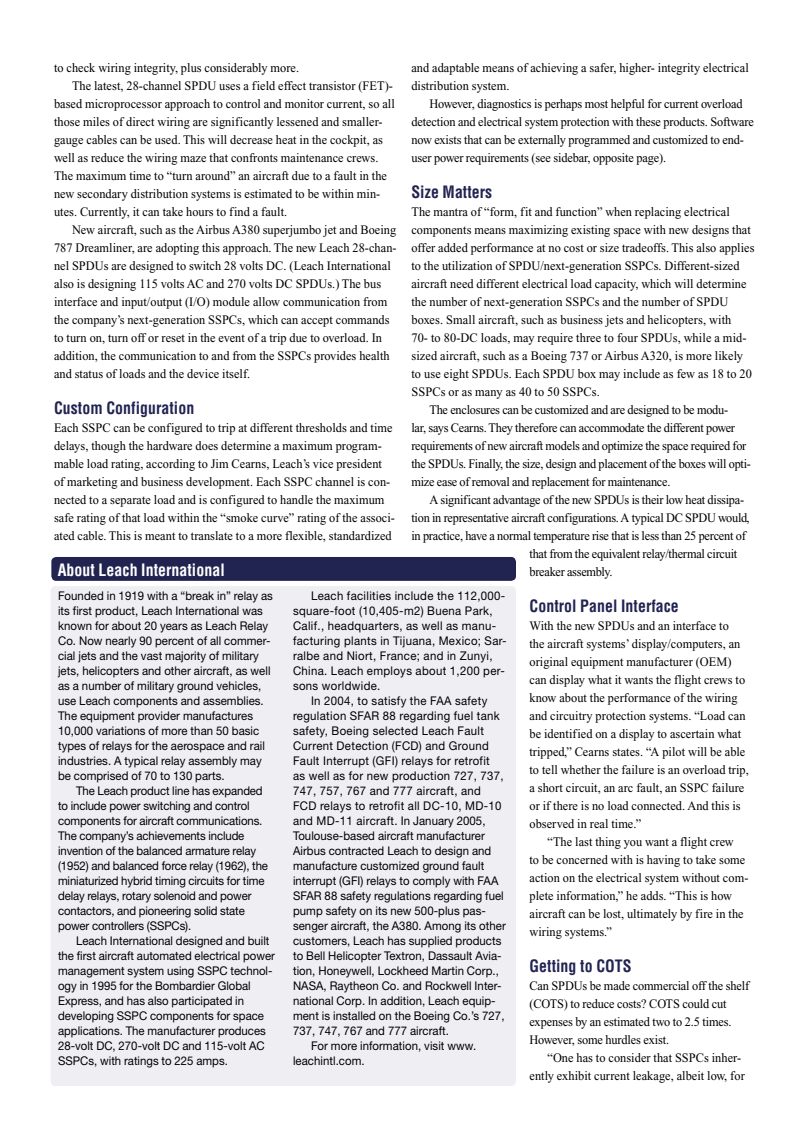
<style>
.page{position:relative;width:810px;height:1134px;background:#fff}
.page>*{position:absolute;margin:0;border:0;box-sizing:border-box;transform-origin:0 0}
.Subhead{font:700 condensed 16.65px "Helvetica";letter-spacing:.005em;color:#212351;scale:.95 1}
.Subhead-2{font:700 condensed 16.65px "Helvetica";letter-spacing:.005em;color:#fff;scale:.95 1}
.BodyText{font:12.9px/18px "Times New Roman";letter-spacing:-.01em;color:#000;scale:.95 1}
.BodyTextFirst{font:12.9px/18px "Times New Roman";letter-spacing:.005em;color:#000;scale:.95 1}
.Subhead-3{font:12.9px/18px "Times New Roman";letter-spacing:.005em;color:#000;scale:.95 1}
.Sidebartext{font:12px/15px "Helvetica Neue";letter-spacing:.005em;color:#000;scale:.95 1}
.Sidebartext-2{font:12px/15px "Helvetica Neue";letter-spacing:.03em;color:#000;scale:.95 1}
</style>
<div class="page">
<div style="left:51px;top:586px;width:465px;height:500px;background:#efeef3"></div>
<div style="left:51px;top:557px;width:465px;height:24px;background:#212351"></div>
<p class="Subhead-3" style="left:54px;top:59px;width:260px">to check wiring integrity, plus considerably more.</p>
<p class="BodyText" style="left:54px;top:77px;width:360px;text-indent:18px">The latest, 28-channel SPDU uses a field effect transistor (FET)- based microprocessor approach to control and monitor current, so all those miles of direct wiring are significantly lessened and smaller&shy;gauge cables can be used. This will decrease heat in the cockpit, as well as reduce the wiring maze that confronts maintenance crews.<br>The maximum time to “turn around” an aircraft due to a fault in the new secondary distribution systems is estimated to be within min&shy;utes. Currently, it can take hours to find a fault.</p>
<p class="Subhead-3" style="left:54px;top:221px;width:362px;text-indent:18px">New aircraft, such as the Airbus A380 superjumbo jet and Boeing 787 Dreamliner, are adopting this approach. The new Leach 28-chan&shy;nel SPDUs are designed to switch 28 volts DC. (Leach International also is designing 115 volts AC and 270 volts DC SPDUs.) The bus interface and input/output (I/O) module allow communication from the company’s next-generation SSPCs, which can accept commands to turn on, turn off or reset in the event of a trip due to overload. In addition, the communication to and from the SSPCs provides health and status of loads and the device itself.</p>
<p class="Subhead" style="left:54px;top:397px;width:149px">Custom Configuration</p>
<p class="Subhead-3" style="left:54px;top:419px;width:361px">Each SSPC can be configured to trip at different thresholds and time delays, though the hardware does determine a maximum program&shy;mable load rating, according to Jim Cearns, Leach’s vice president of marketing and business development. Each SSPC channel is con&shy;nected to a separate load and is configured to handle the maximum safe rating of that load within the “smoke curve” rating of the associ&shy;ated cable. This is meant to translate to a more flexible, standardized</p>
<p class="Subhead-3" style="left:411px;top:59px;width:357px">and adaptable means of achieving a safer, higher- integrity electrical distribution system.</p>
<p class="BodyText" style="left:411px;top:95px;width:362px;text-indent:18px">However, diagnostics is perhaps most helpful for current overload detection and electrical system protection with these products. Software now exists that can be externally programmed and customized to end&shy;user power requirements (see sidebar, opposite page).</p>
<p class="Subhead" style="left:411px;top:181px;width:87px">Size Matters</p>
<p class="BodyTextFirst" style="left:411px;top:203px;width:363px">The mantra of “form, fit and function” when replacing electrical components means maximizing existing space with new designs that offer added performance at no cost or size tradeoffs. This also applies to the utilization of SPDU/next-generation SSPCs. Different-sized aircraft need different electrical load capacity, which will determine the number of next-generation SSPCs and the number of SPDU boxes. Small aircraft, such as business jets and helicopters, with<br>70- to 80-DC loads, may require three to four SPDUs, while a mid&shy;sized aircraft, such as a Boeing 737 or Airbus A320, is more likely to use eight SPDUs. Each SPDU box may include as few as 18 to 20<br>SSPCs or as many as 40 to 50 SSPCs.</p>
<p class="BodyText" style="left:411px;top:401px;width:359px;text-indent:18px">The enclosures can be customized and are designed to be modu-<br>lar, says Cearns. They therefore can accommodate the different power requirements of new aircraft models and optimize the space required for the SPDUs. Finally, the size, design and placement of the boxes will opti&shy;mize ease of removal and replacement for maintenance.</p>
<p class="BodyText" style="left:429px;top:491px;width:333px">A significant advantage of the new SPDUs is their low heat dissipa-</p>
<p class="BodyText" style="left:411px;top:509px;width:357px">tion in representative aircraft configurations. A typical DC SPDU would,</p>
<p class="BodyText" style="left:411px;top:527px;width:353px">in practice, have a normal temperature rise that is less than 25 percent of</p>
<p class="BodyText" style="left:530px;top:545px;width:220px">that from the equivalent relay/thermal circuit</p>
<p class="BodyText" style="left:530px;top:563px;width:89px">breaker assembly.</p>
<p class="Subhead" style="left:530px;top:595px;width:159px">Control Panel Interface</p>
<p class="BodyTextFirst" style="left:530px;top:617px;width:232px">With the new SPDUs and an interface to<br>the aircraft systems’ display/computers, an original equipment manufacturer (OEM) can display what it wants the flight crews to know about the performance of the wiring and circuitry protection systems. “Load can be identified on a display to ascertain what tripped,” Cearns states. “A pilot will be able to tell whether the failure is an overload trip, a short circuit, an arc fault, an SSPC failure or if there is no load connected. And this is observed in real time.”</p>
<p class="BodyText" style="left:530px;top:833px;width:232px;text-indent:18px">“The last thing you want a flight crew<br>to be concerned with is having to take some action on the electrical system without com&shy;plete information,” he adds. “This is how aircraft can be lost, ultimately by fire in the wiring systems.”</p>
<p class="Subhead" style="left:530px;top:955px;width:109px">Getting to COTS</p>
<p class="BodyTextFirst" style="left:530px;top:977px;width:233px">Can SPDUs be made commercial off the shelf (COTS) to reduce costs? COTS could cut expenses by an estimated two to 2.5 times.<br>However, some hurdles exist.</p>
<p class="BodyText" style="left:530px;top:1049px;width:228px;text-align:right">“One has to consider that SSPCs inher&shy;ently exhibit current leakage, albeit low, for</p>
<p class="Subhead-2" style="left:58px;top:560px;width:177px">About Leach International</p>
<p class="Sidebartext-2" style="left:293px;top:588px;width:226px;text-indent:18px">Leach facilities include the 112,000- square-foot (10,405-m2) Buena Park, Calif., headquarters, as well as manu&shy;facturing plants in Tijuana, Mexico; Sar&shy;ralbe and Niort, France; and in Zunyi, China. Leach employs about 1,200 per&shy;sons worldwide.</p>
<p class="Sidebartext" style="left:293px;top:693px;width:226px;text-indent:18px">In 2004, to satisfy the FAA safety regulation SFAR 88 regarding fuel tank safety, Boeing selected Leach Fault Current Detection (FCD) and Ground Fault Interrupt (GFI) relays for retrofit<br>as well as for new production 727, 737, 747, 757, 767 and 777 aircraft, and FCD relays to retrofit all DC-10, MD-10 and MD-11 aircraft. In January 2005, Toulouse-based aircraft manufacturer Airbus contracted Leach to design and manufacture customized ground fault interrupt (GFI) relays to comply with FAA SFAR 88 safety regulations regarding fuel pump safety on its new 500-plus pas&shy;senger aircraft, the A380. Among its other customers, Leach has supplied products to Bell Helicopter Textron, Dassault Avia&shy;tion, Honeywell, Lockheed Martin Corp., NASA, Raytheon Co. and Rockwell Inter&shy;national Corp. In addition, Leach equip&shy;ment is installed on the Boeing Co.’s 727, 737, 747, 767 and 777 aircraft.</p>
<p class="Sidebartext" style="left:293px;top:1038px;width:194px;text-indent:18px">For more information, visit www. leachintl.com.</p>
<p class="Sidebartext" style="left:58px;top:588px;width:228px">Founded in 1919 with a “break in” relay as its first product, Leach International was known for about 20 years as Leach Relay Co. Now nearly 90 percent of all commer&shy;cial jets and the vast majority of military jets, helicopters and other aircraft, as well as a number of military ground vehicles, use Leach components and assemblies.<br>The equipment provider manufactures 10,000 variations of more than 50 basic types of relays for the aerospace and rail industries. A typical relay assembly may be comprised of 70 to 130 parts.</p>
<p class="Sidebartext" style="left:58px;top:783px;width:223px;text-indent:18px">The Leach product line has expanded to include power switching and control components for aircraft communications.<br>The company’s achievements include invention of the balanced armature relay (1952) and balanced force relay (1962), the miniaturized hybrid timing circuits for time delay relays, rotary solenoid and power contactors, and pioneering solid state power controllers (SSPCs).</p>
<p class="Sidebartext" style="left:58px;top:933px;width:230px;text-indent:18px">Leach International designed and built the first aircraft automated electrical power management system using SSPC technol&shy;ogy in 1995 for the Bombardier Global Express, and has also participated in developing SSPC components for space applications. The manufacturer produces 28-volt DC, 270-volt DC and 115-volt AC SSPCs, with ratings to 225 amps.</p>
</div>
